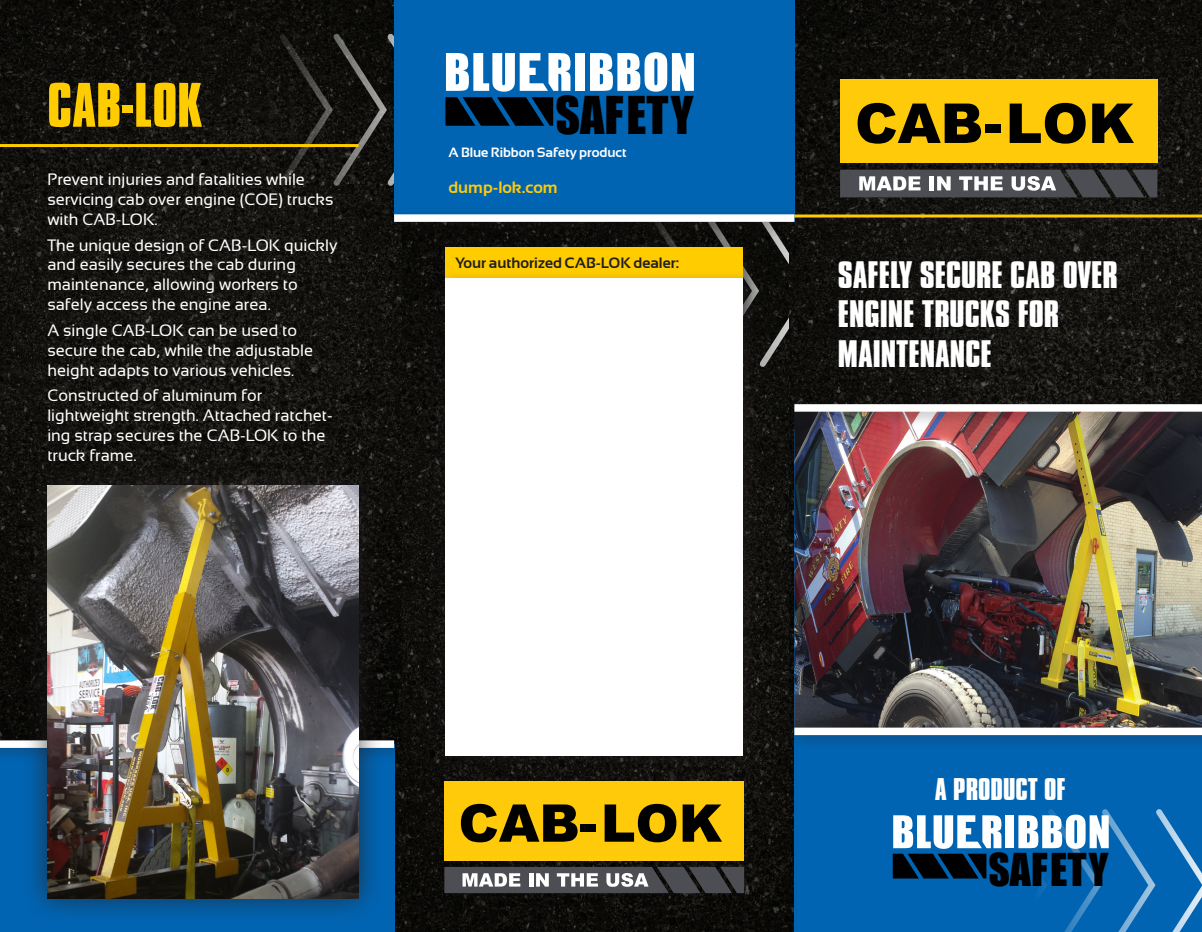
<style>
.page{position:relative;width:1202px;height:932px;background:#fff}
.page>*{position:absolute;margin:0;border:0;box-sizing:border-box;transform-origin:0 0}
.t1{font:900 55.05px "Arial";color:#000}
.t2{font:700 54px "Compacta BT";color:#fc0}
.t3{font:900 52.05px "Arial";color:#000}
.t4{font:47.85px "Impact";color:#000}
.t5{font:41.55px "Impact";color:#000}
.t6{font:700 32.85px/39.5px "Compacta BT";color:#fff}
.t7{font:700 27px "Compacta BT";color:#fff}
.t8{font:16.5px/19.8px "Sansation";color:#fff}
.t9{font:700 16.5px "Sansation";color:#feca0a}
.t10{font:700 15px "Sansation";color:#231f20}
.t11{font:700 13.5px "Sansation";color:#fff}
</style>
<div class="page">
<img style="left:394px;top:238px;width:400px;height:694px">
<svg style="left:543px;top:238px;width:246px;height:129px"></svg>
<img style="left:0;top:0;width:401px;height:733px">
<div style="left:0;top:744px;width:394px;height:188px;background:#0164b2"></div>
<img style="left:789px;top:0;width:413px;height:695px">
<div style="left:394px;top:0;width:400px;height:222px;background:#0164b2"></div>
<div style="left:794px;top:429px;width:408px;height:503px;background:#0164b2"></div>
<img style="left:794px;top:428px;width:408px;height:292px">
<div style="left:445px;top:248px;width:298px;height:476px;background:#fc0"></div>
<hr style="left:0;top:144px;width:359px;height:3px;background:#fc0">
<div style="left:787px;top:720px;width:415px;height:31px;background:#231f20;opacity:.35"></div>
<div style="left:794px;top:727px;width:408px;height:8px;background:#fff"></div>
<div style="left:787px;top:397px;width:415px;height:31px;background:#231f20;opacity:.35"></div>
<div style="left:794px;top:404px;width:408px;height:8px;background:#fff"></div>
<div style="left:0;top:733px;width:409px;height:31px;background:#231f20;opacity:.35"></div>
<div style="left:0;top:740px;width:394px;height:8px;background:#fff"></div>
<div style="left:387px;top:207px;width:423px;height:31px;background:#231f20;opacity:.35"></div>
<div style="left:394px;top:214px;width:400px;height:8px;background:#fff"></div>
<div style="left:22px;top:460px;width:362px;height:463px;background:#231f20;opacity:.75"></div>
<img style="left:47px;top:485px;width:312px;height:413px">
<div style="left:438px;top:271px;width:321px;height:500px;background:#231f20;opacity:.35"></div>
<div style="left:445px;top:278px;width:298px;height:477px;background:#fff"></div>
<div style="left:444px;top:781px;width:300px;height:79px;background:#feca0a"></div>
<svg style="left:444px;top:867px;width:300px;height:26px"></svg>
<hr style="left:794px;top:214px;width:408px;height:3px;background:#fc0">
<svg style="left:171px;top:34px;width:986px;height:163px"></svg>
<svg style="left:893px;top:809px;width:309px;height:123px"></svg>
<p class="t2" style="left:47px;top:72px;width:157px">CAB-LOK</p>
<p class="t8" style="left:47px;top:170px;width:288px">Prevent injuries and fatalities while servicing cab over engine (COE) trucks with CAB-LOK.</p>
<p class="t8" style="left:47px;top:235px;width:292px">The unique design of CAB-LOK quickly and easily secures the cab during maintenance, allowing workers to safely access the engine area.</p>
<p class="t8" style="left:47px;top:320px;width:267px">A single CAB-LOK can be used to secure the cab, while the adjustable height adapts to various vehicles.</p>
<p class="t8" style="left:47px;top:386px;width:287px">Constructed of aluminum for lightweight strength. Attached ratchet&shy;ing strap secures the CAB-LOK to the truck frame.</p>
<h3 class="t4" style="left:555px;top:78px;width:140px">SAFETY</h3>
<h1 class="t1" style="left:855px;top:83px;width:280px">CAB-LOK</h1>
<p class="t11" style="left:448px;top:145px;width:180px">A Blue Ribbon Safety product</p>
<p class="t9" style="left:448px;top:178px;width:111px">dump-lok.com</p>
<p class="t10" style="left:455px;top:255px;width:225px">Your authorized CAB-LOK dealer:</p>
<p class="t6" style="left:838px;top:255px;width:281px">SAFELY SECURE CAB OVER<br>ENGINE TRUCKS FOR<br>MAINTENANCE</p>
<h3 class="t3" style="left:458px;top:785px;width:265px">CAB-LOK</h3>
<p class="t7" style="left:935px;top:773px;width:132px">A PRODUCT OF</p>
<h3 class="t5" style="left:988px;top:837px;width:121px">SAFETY</h3>
</div>
